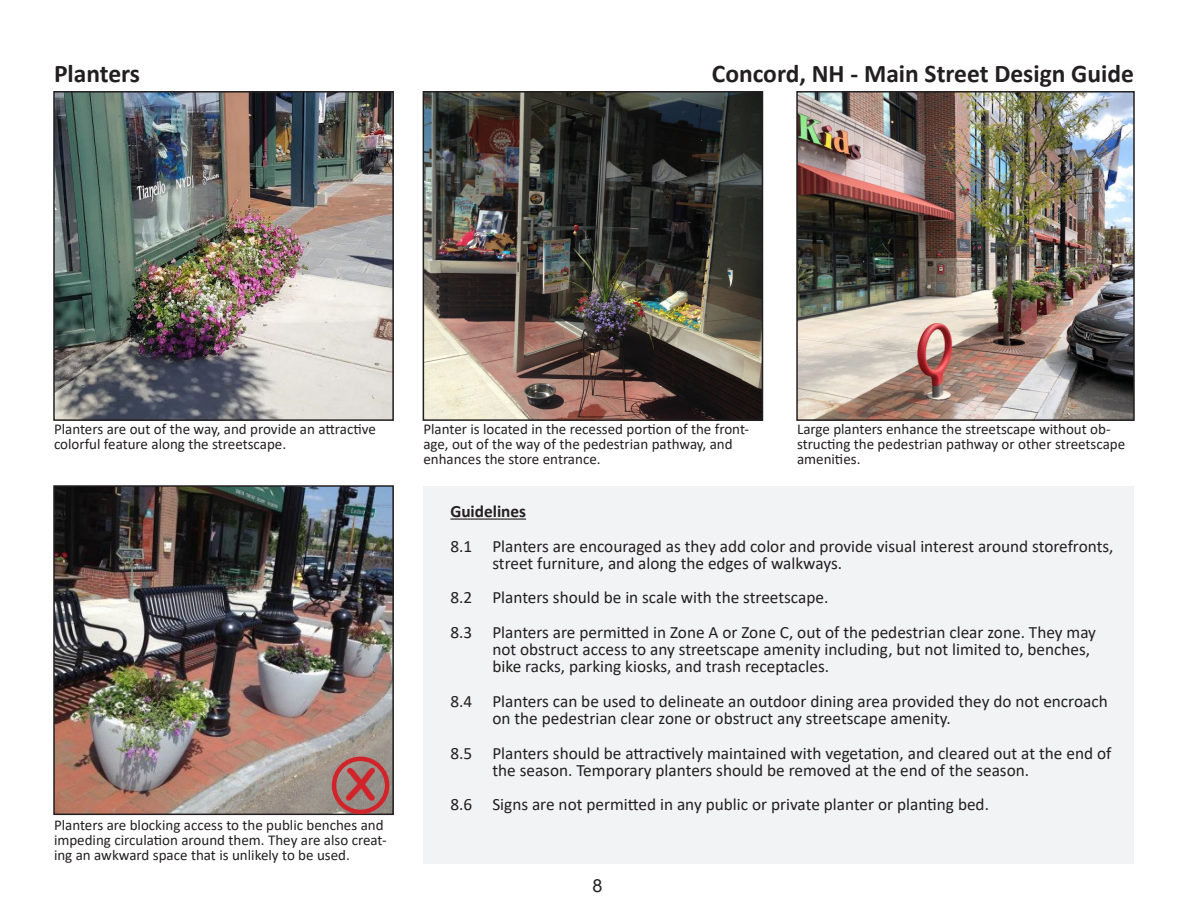
<style>
.page{position:relative;width:1188px;height:918px;background:#fff}
.page>*{position:absolute;margin:0;border:0;box-sizing:border-box;transform-origin:0 0}
.Guideline_Box{font:700 42px "Comic Sans MS";color:#d1232a}
.t1{font:700 25.5px "Calibri";color:#231f20}
.t2{font:18px "Arial";color:#231f20}
.Guideline_Box-2{font:17.25px/17.2px "Calibri";color:#231f20}
.Guideline_Box-3{font:700 17.25px "Calibri";color:#231f20}
.t3{font:15px/15px "Calibri";color:#231f20}
</style>
<div class="page">
<img style="left:56px;top:94px;width:335px;height:324px">
<div style="left:53px;top:91px;width:341px;height:330px;border:2px solid #231f20"></div>
<img style="left:426px;top:94px;width:334px;height:324px">
<div style="left:423px;top:91px;width:340px;height:330px;border:2px solid #231f20"></div>
<img style="left:799px;top:94px;width:333px;height:324px">
<div style="left:796px;top:91px;width:339px;height:330px;border:2px solid #231f20"></div>
<img style="left:56px;top:488px;width:335px;height:324px">
<div style="left:53px;top:485px;width:341px;height:330px;border:2px solid #231f20"></div>
<div style="left:423px;top:487px;width:711px;height:377px;background:#f2f3f4"></div>
<hr style="left:450px;top:519px;width:76px;height:1px;background:#231f20">
<div style="left:332px;top:757px;width:57px;height:57px;border:4px solid #d1232a;border-radius:50%"></div>
<p class="t1" style="left:54px;top:55px;width:88px">Planters</p>
<h2 class="t1" style="left:712px;top:55px;width:424px">Concord, NH - Main Street Design Guide</h2>
<p class="t3" style="left:54px;top:422px;width:323px">Planters are out of the way, and provide an attractive colorful feature along the streetscape.</p>
<p class="t3" style="left:423px;top:422px;width:327px">Planter is located in the recessed portion of the front&shy;age, out of the way of the pedestrian pathway, and enhances the store entrance.</p>
<p class="t3" style="left:797px;top:422px;width:330px">Large planters enhance the streetscape without ob&shy;structing the pedestrian pathway or other streetscape amenities.</p>
<p class="Guideline_Box" style="left:346px;top:754px;width:32px">X</p>
<p class="t3" style="left:54px;top:817px;width:334px">Planters are blocking access to the public benches and impeding circulation around them. They are also creat&shy;ing an awkward space that is unlikely to be used.</p>
<p class="Guideline_Box-3" style="left:450px;top:499px;width:77px">Guidelines</p>
<p class="Guideline_Box-2" style="left:492px;top:537px;width:623px;text-indent:-42px">8.1 Planters are encouraged as they add color and provide visual interest around storefronts, street furniture, and along the edges of walkways.</p>
<p class="Guideline_Box-2" style="left:450px;top:589px;width:380px">8.2 Planters should be in scale with the streetscape.</p>
<p class="Guideline_Box-2" style="left:492px;top:623px;width:605px;text-indent:-42px">8.3 Planters are permitted in Zone A or Zone C, out of the pedestrian clear zone. They may not obstruct access to any streetscape amenity including, but not limited to, benches, bike racks, parking kiosks, and trash receptacles.</p>
<p class="Guideline_Box-2" style="left:492px;top:692px;width:617px;text-indent:-42px">8.4 Planters can be used to delineate an outdoor dining area provided they do not encroach on the pedestrian clear zone or obstruct any streetscape amenity.</p>
<p class="Guideline_Box-2" style="left:492px;top:744px;width:621px;text-indent:-42px">8.5 Planters should be attractively maintained with vegetation, and cleared out at the end of the season. Temporary planters should be removed at the end of the season.</p>
<p class="Guideline_Box-2" style="left:450px;top:796px;width:540px">8.6 Signs are not permitted in any public or private planter or planting bed.</p>
<p class="t2" style="left:592px;top:873px;width:12px">8</p>
</div>
